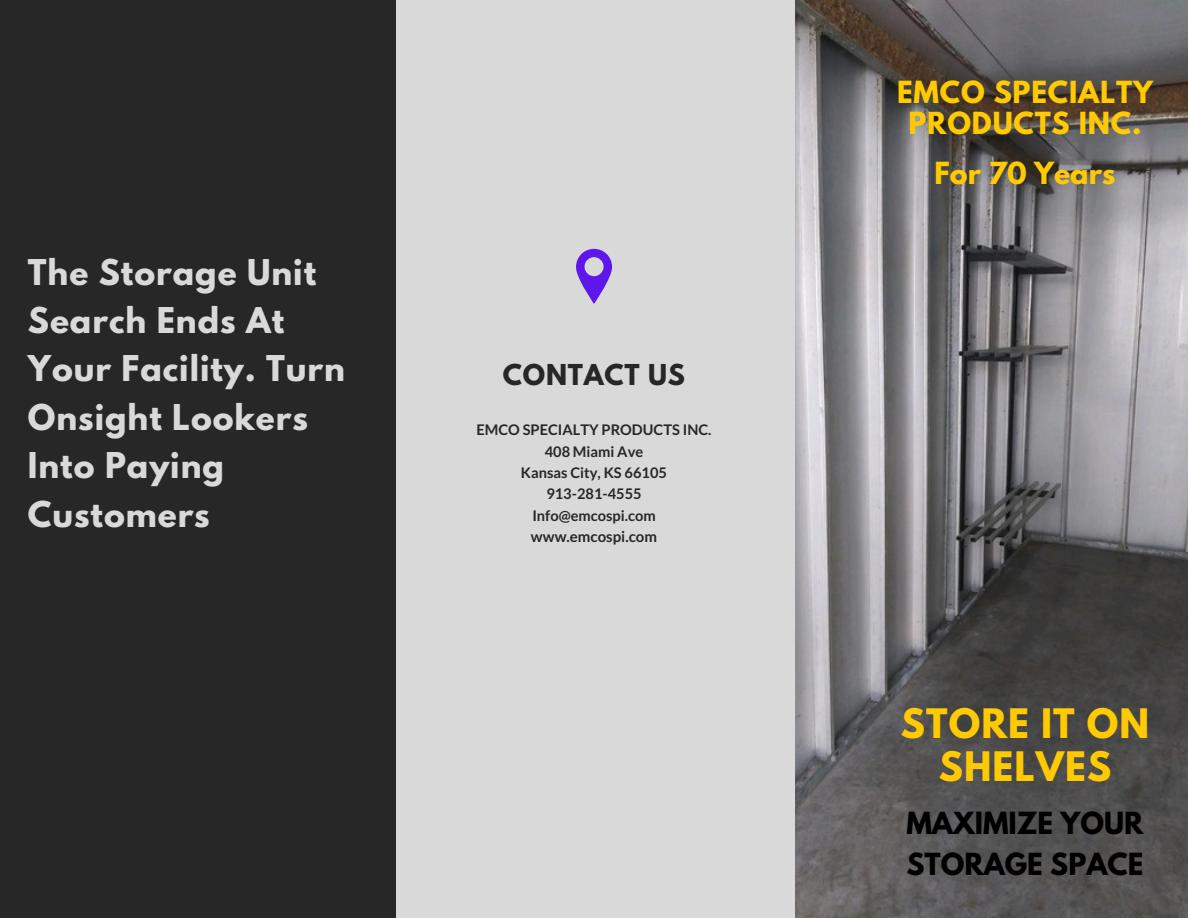
<style>
.page{position:relative;width:1188px;height:918px;background:#d9d9d9}
.page>*{position:absolute;margin:0;border:0;box-sizing:border-box;transform-origin:0 0}
.t1{font:700 36px/42.8px "League Spartan";letter-spacing:.03em;color:#ffca02;text-align:center}
.t2{font:700 31.5px/48.3px "League Spartan";letter-spacing:.03em;color:#d9d9d9}
.t3{font:700 27px/31.5px "League Spartan";letter-spacing:.03em;color:#ffca02;text-align:center}
.t4{font:700 27px/40.5px "League Spartan";color:#000}
.t5{font:700 27px "League Spartan";color:#ffca02}
.t6{font:700 25.5px "League Spartan";letter-spacing:.03em;color:#272727}
.t7{font:700 15px "Lato";color:#272727}
.t8{font:700 14.7px "Lato";color:#272727}
</style>
<div class="page">
<svg style="left:576px;top:249px;width:36px;height:55px"></svg>
<div style="left:0;top:0;width:396px;height:918px;background:#272727"></div>
<img style="left:795px;top:0;width:393px;height:918px">
<p class="t2" style="left:28px;top:252px;width:319px">The Storage Unit<br>Search Ends At<br>Your Facility. Turn<br>Onsight Lookers<br>Into Paying<br>Customers</p>
<p class="t6" style="left:503px;top:362px;width:184px">CONTACT US</p>
<p class="t8" style="left:476px;top:421px;width:237px">EMCO SPECIALTY PRODUCTS INC.</p>
<p class="t8" style="left:545px;top:442px;width:100px">408 Miami Ave</p>
<p class="t8" style="left:521px;top:463px;width:148px">Kansas City, KS 66105</p>
<p class="t8" style="left:546px;top:485px;width:97px">913-281-4555</p>
<p class="t8" style="left:532px;top:506px;width:125px">Info@emcospi.com</p>
<p class="t7" style="left:531px;top:527px;width:128px">www.emcospi.com</p>
<p class="t3" style="left:897px;top:79px;width:257px">EMCO SPECIALTY<br>PRODUCTS INC.</p>
<p class="t5" style="left:935px;top:160px;width:182px">For 70 Years</p>
<p class="t1" style="left:901px;top:707px;width:250px">STORE IT ON<br>SHELVES</p>
<p class="t4" style="left:906px;top:807px;width:239px">MAXIMIZE YOUR<br>STORAGE SPACE</p>
</div>
